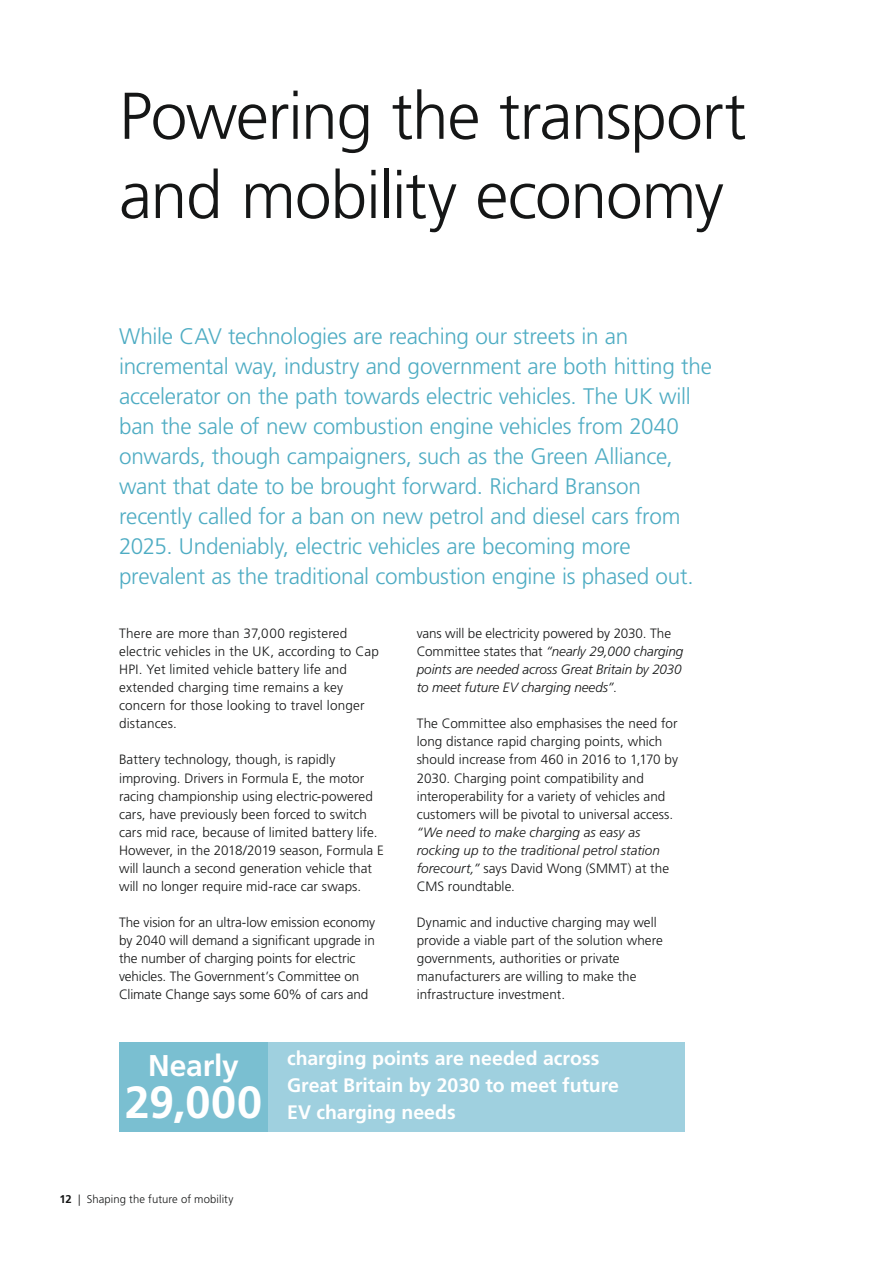
<style>
.page{position:relative;width:893px;height:1263px;background:#fff}
.page>*{position:absolute;margin:0;border:0;box-sizing:border-box;transform-origin:0 0}
.Head_6___44_52_8pt{font:300 66px/79.2px "Frutiger LT Pro";letter-spacing:-.02em;color:#151616}
.Intro_4___17_22pt{font:700 45px "Frutiger LT Pro";color:#fff}
.Intro_4___17_22pt-2{font:700 30px "Frutiger LT Pro";letter-spacing:-.005em;color:#fff}
.Intro_3___15_20pt{font:300 22.5px/30px "Frutiger LT Pro";letter-spacing:-.01em;color:#4eacc3}
.Intro_1___11_16pt{font:700 19.5px/27px "Frutiger LT Pro";color:#fff}
.Copy___9_12pt___Ligh{font:300 13.5px/18px "Frutiger LT Pro";color:#151616}
.Copy___9_12pt___Ligh-2{font:italic 300 13.5px/18px "Frutiger LT Pro";letter-spacing:-.01em;color:#151616}
.t1{font:300 11.25px "Frutiger LT Pro";letter-spacing:.01em;color:#151616}
.s1{font-style:normal}
.s2{font-style:italic}
.s3{font-weight:700}
</style>
<div class="page">
<div style="left:119px;top:1042px;width:566px;height:89px;background:#9fd0df"></div>
<div style="left:119px;top:1042px;width:149px;height:89px;background:#7abfd1"></div>
<p class="Head_6___44_52_8pt" style="left:119px;top:77px;width:629px">Powering the transport and mobility economy</p>
<p class="Intro_3___15_20pt" style="left:119px;top:322px;width:594px">While CAV technologies are reaching our streets in an incremental way, industry and government are both hitting the accelerator on the path towards electric vehicles. The UK will ban the sale of new combustion engine vehicles from 2040 onwards, though campaigners, such as the Green Alliance, want that date to be brought forward. Richard Branson recently called for a ban on new petrol and diesel cars from 2025. Undeniably, electric vehicles are becoming more prevalent as the traditional combustion engine is phased out.</p>
<p class="Copy___9_12pt___Ligh" style="left:119px;top:625px;width:261px">There are more than 37,000 registered electric vehicles in the UK, according to Cap HPI. Yet limited vehicle battery life and extended charging time remains a key concern for those looking to travel longer distances.</p>
<p class="Copy___9_12pt___Ligh" style="left:119px;top:751px;width:266px">Battery technology, though, is rapidly improving. Drivers in Formula E, the motor racing championship using electric-powered cars, have previously been forced to switch cars mid race, because of limited battery life.<br>However, in the 2018/2019 season, Formula E will launch a second generation vehicle that will no longer require mid-race car swaps.</p>
<p class="Copy___9_12pt___Ligh" style="left:119px;top:913px;width:258px">The vision for an ultra-low emission economy by 2040 will demand a significant upgrade in the number of charging points for electric vehicles. The Government’s Committee on Climate Change says some 60% of cars and</p>
<p class="Copy___9_12pt___Ligh-2" style="left:417px;top:625px;width:268px"><span class="s1">vans will be electricity powered by 2030. The Committee states that</span> “nearly 29,000 charging points are needed across Great Britain by 2030 to meet future EV charging needs”<span class="s1">.</span></p>
<p class="Copy___9_12pt___Ligh" style="left:417px;top:715px;width:263px">The Committee also emphasises the need for long distance rapid charging points, which should increase from 460 in 2016 to 1,170 by 2030. Charging point compatibility and interoperability for a variety of vehicles and customers will be pivotal to universal access. <span class="s2">“We need to make charging as easy as rocking up to the traditional petrol station forecourt,”</span> says David Wong (SMMT) at the CMS roundtable.</p>
<p class="Copy___9_12pt___Ligh" style="left:417px;top:913px;width:248px">Dynamic and inductive charging may well provide a viable part of the solution where governments, authorities or private manufacturers are willing to make the infrastructure investment.</p>
<p class="Intro_4___17_22pt-2" style="left:148px;top:1047px;width:92px">Nearly</p>
<p class="Intro_4___17_22pt" style="left:125px;top:1076px;width:139px">29,000</p>
<p class="Intro_1___11_16pt" style="left:287px;top:1045px;width:334px">charging points are needed across<br>Great Britain by 2030 to meet future<br>EV charging needs</p>
<p class="t1" style="left:60px;top:1193px;width:175px"><span class="s3">12</span> | Shaping the future of mobility</p>
</div>
